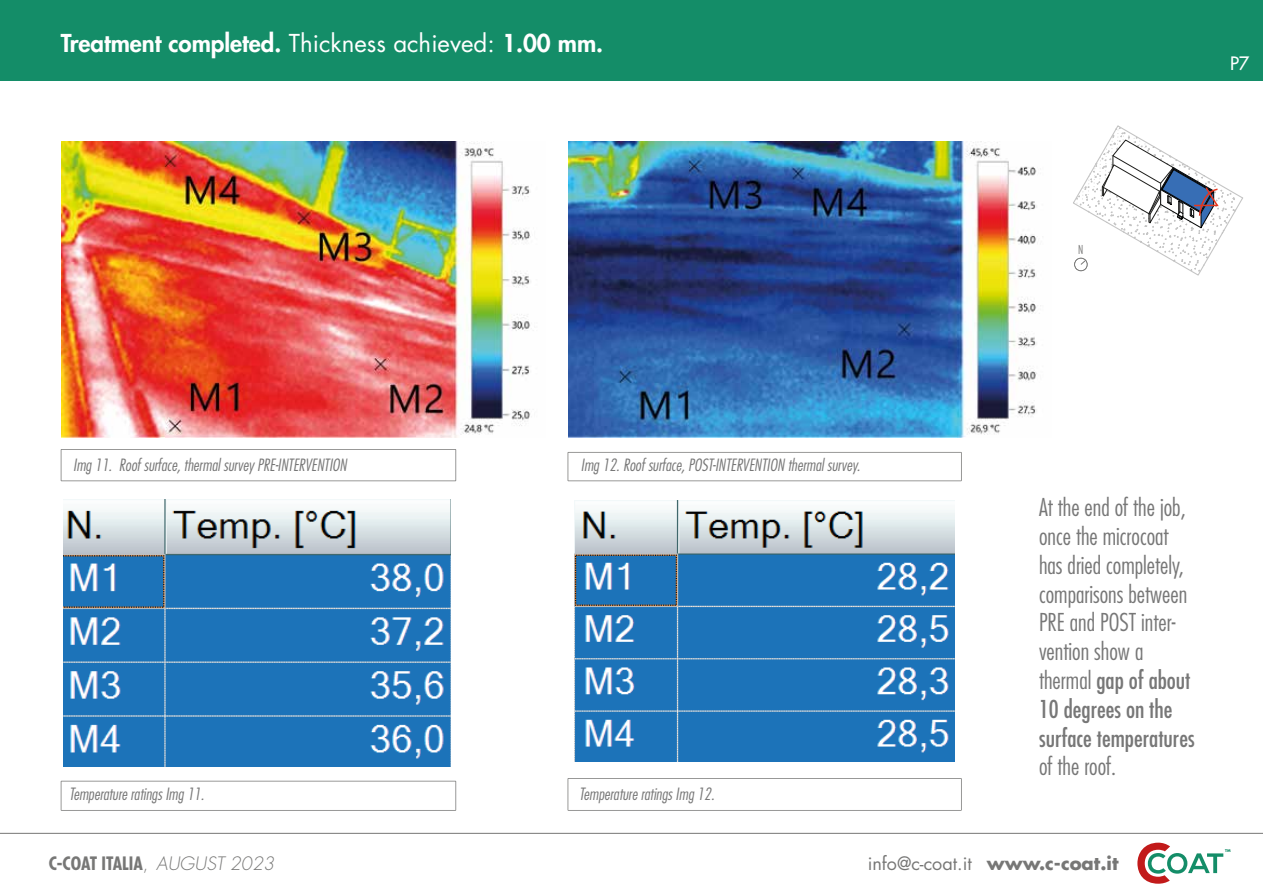
<style>
.page{position:relative;width:1263px;height:893px;background:#fff}
.page>*{position:absolute;margin:0;border:0;box-sizing:border-box;transform-origin:0 0}
.t1{font:300 condensed 24px/28.8px "Futura Std";color:#777}
.t2{font:800 24px "Futura Std";color:#fff}
.t3{font:18px "Futura Std";color:#777776}
.t4{font:700 condensed 18px "Futura Std";color:#777776}
.t5{font:500 18px "Futura Std";color:#fff}
.t6{font:italic 300 condensed 16.5px "Futura Std";color:#777}
.t7{font:300 condensed 12px "Futura Std";color:#777776}
.t8{font:700 3.75px "Futura Std";color:#148d68}
.s1{font-weight:400}
.s2{font-weight:300;font-stretch:normal}
.s3{font-weight:300;font-style:italic;font-stretch:normal}
.s4{font-weight:700}
</style>
<div class="page">
<svg style="left:1137px;top:843px;width:86px;height:41px"></svg>
<hr style="left:0;top:833px;width:1263px;height:1px;background:#777776">
<div style="left:0;top:0;width:1263px;height:80px;background:#148d68"></div>
<svg style="left:61px;top:449px;width:395px;height:32px"></svg>
<svg style="left:61px;top:781px;width:395px;height:30px"></svg>
<svg style="left:568px;top:452px;width:394px;height:29px"></svg>
<svg style="left:568px;top:778px;width:394px;height:33px"></svg>
<img style="left:61px;top:141px;width:470px;height:297px">
<img style="left:568px;top:141px;width:473px;height:297px">
<img style="left:63px;top:499px;width:387px;height:268px">
<img style="left:574px;top:501px;width:381px;height:261px">
<svg style="left:1073px;top:125px;width:170px;height:151px"></svg>
<p class="t2" style="left:61px;top:28px;width:544px">Treatment completed. <span class="s1">Thickness achieved:</span> 1.00 mm.</p>
<p class="t7" style="left:1078px;top:243px;width:7px">N</p>
<p class="t5" style="left:1230px;top:52px;width:21px">P7</p>
<p class="t6" style="left:73px;top:455px;width:275px">Img 11. Roof surface, thermal survey PRE-INTERVENTION</p>
<p class="t6" style="left:581px;top:455px;width:281px">Img 12. Roof surface, POST-INTERVENTION thermal survey.</p>
<p class="t6" style="left:69px;top:784px;width:137px">Temperature ratings Img 11.</p>
<p class="t6" style="left:579px;top:784px;width:137px">Temperature ratings Img 12.</p>
<p class="t1" style="left:1039px;top:493px;width:157px">At the end of the job, once the microcoat has dried completely, comparisons between<br>PRE and POST inter&shy;vention show a thermal <span class="s1">gap of about<br>10 degrees on the surface temperatures</span></p>
<p class="t1" style="left:1039px;top:752px;width:79px">of the roof.</p>
<p class="t4" style="left:49px;top:852px;width:227px">C-COAT ITALIA<span class="s2">,</span> <span class="s3">AUGUST 2023</span></p>
<p class="t3" style="left:868px;top:852px;width:252px">info@c-coat.it <span class="s4">www.c-coat.it</span></p>
<p class="t8" style="left:1225px;top:848px;width:7px">TM</p>
</div>
